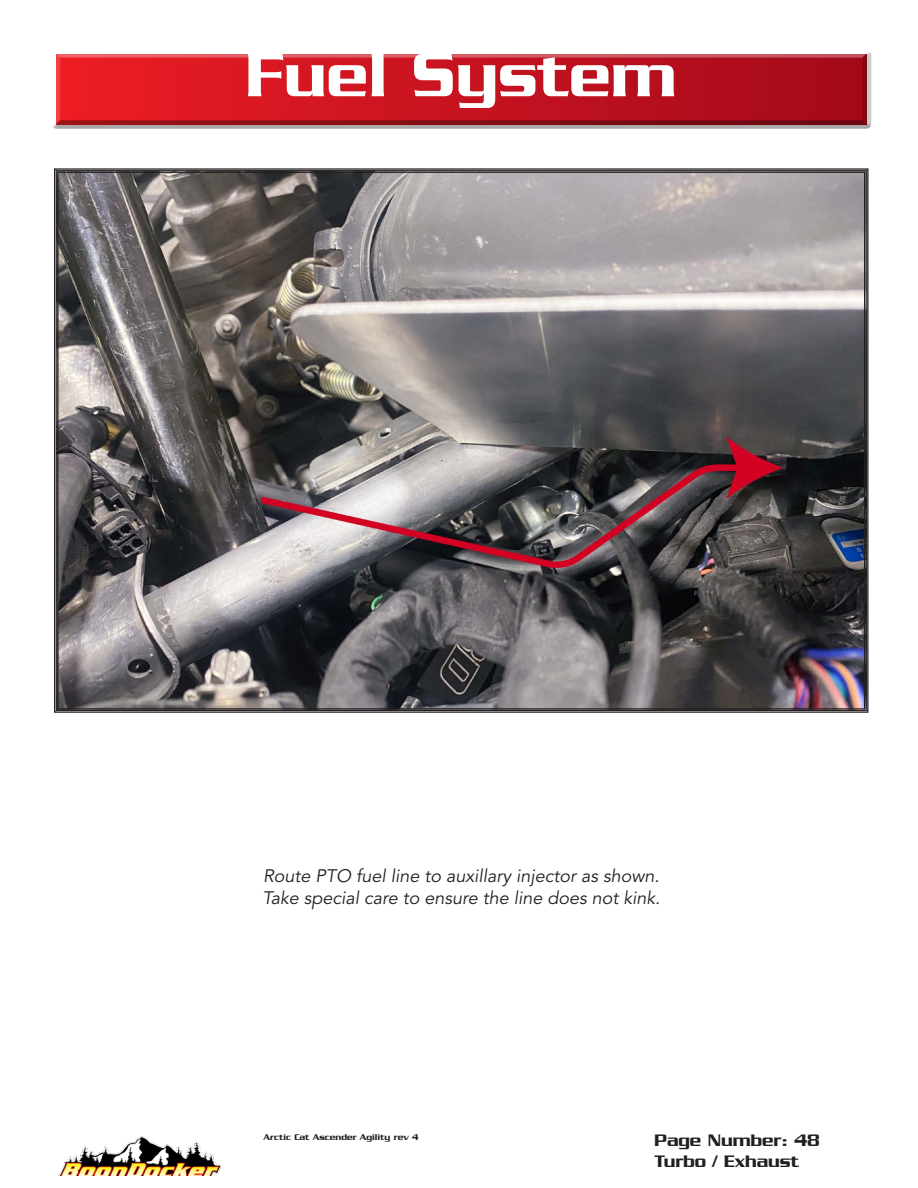
<style>
.page{position:relative;width:918px;height:1188px;background:#fff}
.page>*{position:absolute;margin:0;border:0;box-sizing:border-box;transform-origin:0 0}
.t1{font:500 66px "Serpentine";color:#fff}
.t2{font:italic 18px "Avenir LT Std";color:#231f20}
.t3{font:500 18px/21.6px "Serpentine";color:#231f20}
.t4{font:500 9px "Serpentine";color:#231f20}
</style>
<div class="page">
<img style="left:59px;top:1136px;width:161px;height:39px">
<svg style="left:54px;top:168px;width:815px;height:545px;background:#716b6d"></svg>
<div style="left:51px;top:51px;width:820px;height:78px;background:#231f20;opacity:.75"></div>
<h1 class="t1" style="left:246px;top:38px;width:432px">Fuel System</h1>
<p class="t2" style="left:263px;top:866px;width:398px">Route PTO fuel line to auxillary injector as shown.</p>
<p class="t2" style="left:262px;top:887px;width:399px">Take special care to ensure the line does not kink.</p>
<p class="t4" style="left:264px;top:1132px;width:156px">Arctic Cat Ascender Agility rev 4</p>
<p class="t3" style="left:654px;top:1129px;width:167px">Page Number: 48<br>Turbo / Exhaust</p>
</div>
